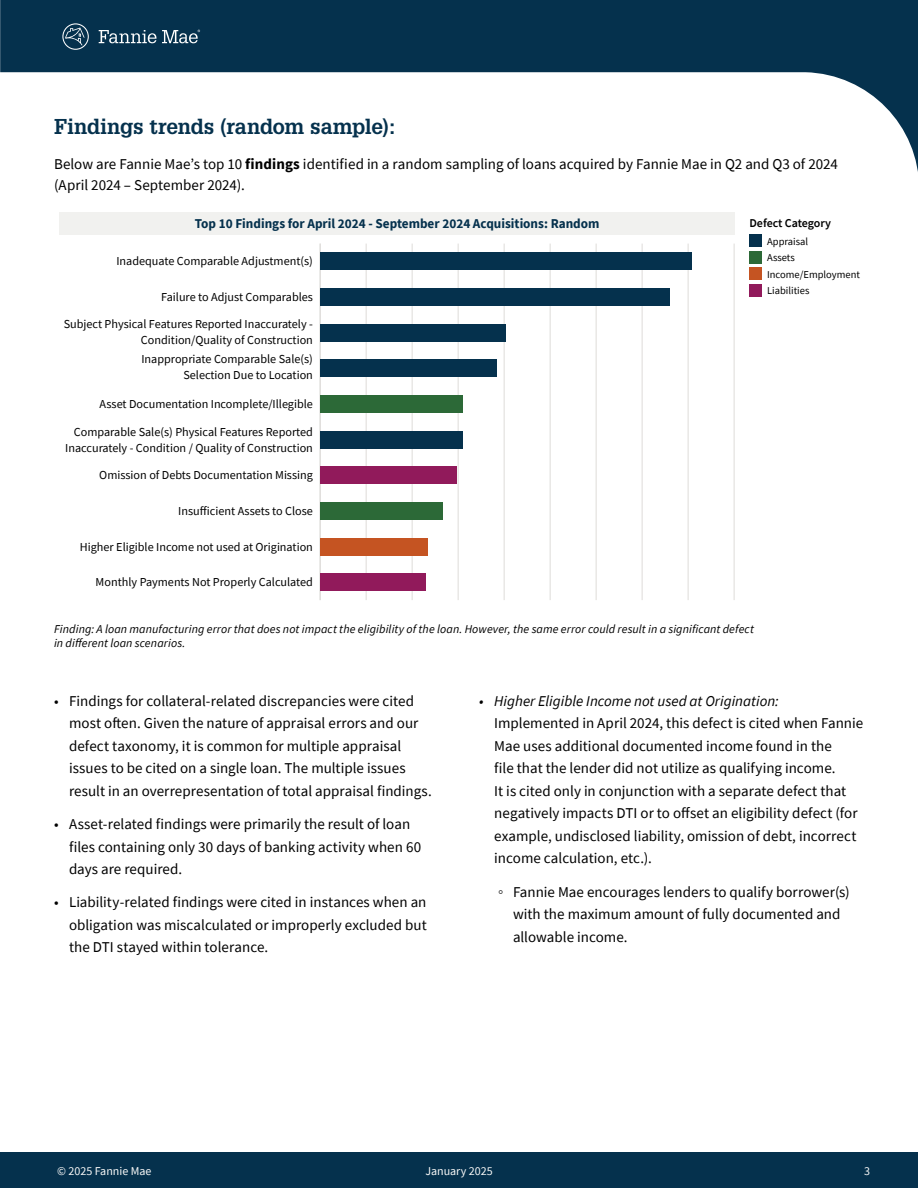
<style>
.page{position:relative;width:918px;height:1188px;background:#fff}
.page>*{position:absolute;margin:0;border:0;box-sizing:border-box;transform-origin:0 0}
.t1{font:700 21px "Glypha LT Std";letter-spacing:-.005em;color:#05314d}
.t2{font:15px/22.5px "Source Sans Pro";color:#000}
.t3{font:italic 15px "Source Sans Pro";color:#000}
.t4{font:700 13.5px "Source Sans Pro";color:#05314d}
.t5{font:12.15px/16px "Source Sans Pro";color:#000;text-align:right}
.t6{font:italic 12px/14.4px "Source Sans Pro";letter-spacing:.01em;color:#000}
.t7{font:12px "Source Sans Pro";color:#f8f8f7}
.t8{font:600 12px "Source Sans Pro";letter-spacing:-.005em;color:#000}
.t9{font:10.5px/16.5px "Source Sans Pro";color:#000}
.s1{font-weight:700}
.s2{font-family:"Arial"}
</style>
<div class="page">
<div style="left:0;top:1152px;width:918px;height:36px;background:#05314d"></div>
<svg style="left:0;top:0;width:918px;height:172px"></svg>
<svg style="left:62px;top:23px;width:27px;height:27px"></svg>
<svg style="left:99px;top:30px;width:101px;height:13px"></svg>
<hr style="left:366px;top:244px;width:1px;height:356px;background:#dedcd9">
<hr style="left:412px;top:244px;width:1px;height:356px;background:#dedcd9">
<hr style="left:458px;top:244px;width:1px;height:356px;background:#dedcd9">
<hr style="left:504px;top:244px;width:1px;height:356px;background:#dedcd9">
<hr style="left:550px;top:244px;width:1px;height:356px;background:#dedcd9">
<hr style="left:596px;top:244px;width:1px;height:356px;background:#dedcd9">
<hr style="left:642px;top:244px;width:1px;height:356px;background:#dedcd9">
<hr style="left:688px;top:244px;width:1px;height:356px;background:#dedcd9">
<hr style="left:734px;top:244px;width:1px;height:356px;background:#dedcd9">
<hr style="left:320px;top:244px;width:1px;height:356px;background:#dedcd9">
<div style="left:320px;top:253px;width:371px;height:17px;background:#05314d"></div>
<div style="left:320px;top:288px;width:350px;height:18px;background:#05314d"></div>
<div style="left:320px;top:324px;width:186px;height:18px;background:#05314d"></div>
<div style="left:320px;top:360px;width:176px;height:17px;background:#05314d"></div>
<div style="left:320px;top:395px;width:143px;height:18px;background:#2c6937"></div>
<div style="left:320px;top:431px;width:143px;height:18px;background:#05314d"></div>
<div style="left:320px;top:467px;width:137px;height:17px;background:#911a5b"></div>
<div style="left:320px;top:502px;width:123px;height:18px;background:#2c6937"></div>
<div style="left:320px;top:538px;width:107px;height:17px;background:#c55422"></div>
<div style="left:320px;top:573px;width:106px;height:18px;background:#911a5b"></div>
<div style="left:59px;top:212px;width:676px;height:22px;background:#f1f1ef"></div>
<div style="left:749px;top:235px;width:13px;height:12px;background:#05314d"></div>
<div style="left:749px;top:251px;width:13px;height:12px;background:#2c6937"></div>
<div style="left:749px;top:268px;width:13px;height:12px;background:#c55422"></div>
<div style="left:749px;top:284px;width:13px;height:13px;background:#911a5b"></div>
<h1 class="t1" style="left:54px;top:114px;width:343px">Findings trends (random sample):</h1>
<p class="t2" style="left:54px;top:153px;width:786px;line-height:21px">Below are Fannie Mae’s top 10 <span class="s1">findings</span> identified in a random sampling of loans acquired by Fannie Mae in Q2 and Q3 of 2024 (April 2024 – September 2024).</p>
<p class="t4" style="left:195px;top:214px;width:406px">Top 10 Findings for April 2024 - September 2024 Acquisitions: Random</p>
<p class="t8" style="left:749px;top:215px;width:83px">Defect Category</p>
<p class="t9" style="left:767px;top:233px;width:94px">Appraisal<br>Assets<br>Income/Employment<br>Liabilities</p>
<p class="t5" style="left:116px;top:253px;width:198px">Inadequate Comparable Adjustment(s)</p>
<p class="t5" style="left:161px;top:289px;width:153px">Failure to Adjust Comparables</p>
<p class="t5" style="left:64px;top:316px;width:251px">Subject Physical Features Reported Inaccurately -<br>Condition/Quality of Construction</p>
<p class="t5" style="left:141px;top:351px;width:173px">Inappropriate Comparable Sale(s)<br>Selection Due to Location</p>
<p class="t5" style="left:100px;top:396px;width:215px">Asset Documentation Incomplete/Illegible</p>
<p class="t5" style="left:65px;top:424px;width:249px">Comparable Sale(s) Physical Features Reported<br>Inaccurately - Condition / Quality of Construction</p>
<p class="t5" style="left:99px;top:467px;width:215px">Omission of Debts Documentation Missing</p>
<p class="t5" style="left:178px;top:503px;width:136px">Insufficient Assets to Close</p>
<p class="t5" style="left:80px;top:538px;width:235px">Higher Eligible Income not used at Origination</p>
<p class="t5" style="left:96px;top:574px;width:219px">Monthly Payments Not Properly Calculated</p>
<p class="t6" style="left:54px;top:621px;width:702px">Finding: A loan manufacturing error that does not impact the eligibility of the loan. However, the same error could result in a significant defect in different loan scenarios.</p>
<p class="t2" style="left:69px;top:689px;width:364px;text-indent:-15px">• Findings for collateral-related discrepancies were cited most often. Given the nature of appraisal errors and our defect taxonomy, it is common for multiple appraisal issues to be cited on a single loan. The multiple issues result in an overrepresentation of total appraisal findings.</p>
<p class="t2" style="left:69px;top:813px;width:354px;text-indent:-15px">• Asset-related findings were primarily the result of loan files containing only 30 days of banking activity when 60 days are required.</p>
<p class="t2" style="left:69px;top:891px;width:359px;text-align:justify;text-indent:-15px">• Liability-related findings were cited in instances when an obligation was miscalculated or improperly excluded but the DTI stayed within tolerance.</p>
<p class="t3" style="left:479px;top:691px;width:301px">• Higher Eligible Income not used at Origination:</p>
<p class="t2" style="left:494px;top:712px;width:370px">Implemented in April 2024, this defect is cited when Fannie Mae uses additional documented income found in the<br>file that the lender did not utilize as qualifying income.<br>It is cited only in conjunction with a separate defect that negatively impacts DTI or to offset an eligibility defect (for example, undisclosed liability, omission of debt, incorrect income calculation, etc.).</p>
<p class="t2" style="left:513px;top:880px;width:338px;text-indent:-15px"><span class="s2">◦</span> Fannie Mae encourages lenders to qualify borrower(s) with the maximum amount of fully documented and allowable income.</p>
<p class="t7" style="left:57px;top:1163px;width:96px">© 2025 Fannie Mae</p>
<p class="t7" style="left:425px;top:1163px;width:69px">January 2025</p>
<p class="t7" style="left:864px;top:1163px;width:7px">3</p>
</div>
